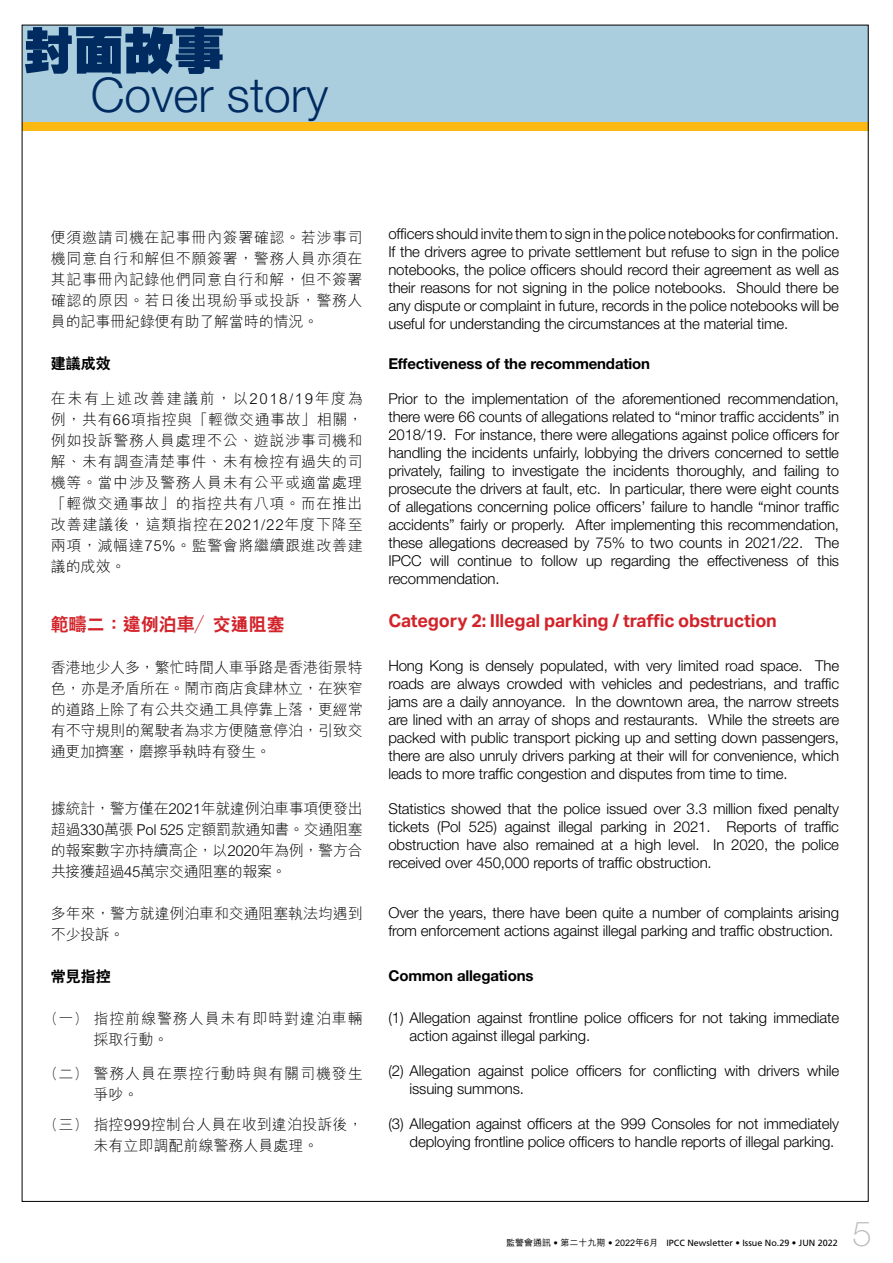
<style>
.page{position:relative;width:893px;height:1263px;background:#fff}
.page>*{position:absolute;margin:0;border:0;box-sizing:border-box;transform-origin:0 0}
.t1{font:800 50.25px "C Hei HK";color:#002b60}
.t2{font:300 48px "Helvetica Neue";color:#002b60}
.t3{font:100 34.5px "Helvetica Neue";color:#b6b8ba}
.t4{font:700 18px "Aktiv Grotesk";letter-spacing:-.01em;color:#d2232a}
.t5{font:800 18px "C Hei 2 HK";color:#d2232a}
.t6{font:300 15px/18px "Helvetica Neue";letter-spacing:-.01em;color:#000;text-align:justify}
.t7{font:300 15px/21px "M Hei HK";color:#000;text-align:justify}
.t8{font:700 15px "Helvetica Neue";letter-spacing:-.01em;color:#000}
.t9{font:300 15px/21px "M Hei HK";letter-spacing:.06em;color:#000}
.t10{font:800 15px "C Hei 2 HK";color:#000}
.t11{font:9px "Frutiger";color:#000}
.s1{font-family:"Aktiv Grotesk"}
.s2{font-family:"M Hei HK";font-weight:500}
</style>
<div class="page">
<div style="left:22px;top:25px;width:846px;height:105px;background:#abcedf"></div>
<div style="left:22px;top:122px;width:846px;height:9px;background:#fdb913"></div>
<h1 class="t1" style="left:24px;top:17px;width:202px">封面故事</h1>
<h2 class="t2" style="left:91px;top:65px;width:239px">Cover story</h2>
<p class="t7" style="left:51px;top:226px;width:313px">便須邀請司機在記事冊內簽署確認。若涉事司機同意自行和解但不願簽署，警務人員亦須在其記事冊內記錄他們同意自行和解，但不簽署確認的原因。若日後出現紛爭或投訴，警務人員的記事冊紀錄便有助了解當時的情況。</p>
<p class="t10" style="left:51px;top:353px;width:61px">建議成效</p>
<p class="t7" style="left:51px;top:388px;width:313px">在未有上述改善建議前，以2018/19年度為例，共有66項指控與「輕微交通事故」相關，例如投訴警務人員處理不公、遊說涉事司機和解、未有調查清楚事件、未有檢控有過失的司機等。當中涉及警務人員未有公平或適當處理「輕微交通事故」的指控共有八項。而在推出改善建議後，這類指控在2021/22年度下降至兩項，減幅達75%。監警會將繼續跟進改善建議的成效。</p>
<p class="t5" style="left:51px;top:613px;width:235px">範疇二：違例泊車／交通阻塞</p>
<p class="t7" style="left:51px;top:657px;width:313px">香港地少人多，繁忙時間人車爭路是香港街景特色，亦是矛盾所在。鬧市商店食肆林立，在狹窄的道路上除了有公共交通工具停靠上落，更經常有不守規則的駕駛者為求方便隨意停泊，引致交通更加擠塞，磨擦爭執時有發生。</p>
<p class="t7" style="left:51px;top:798px;width:313px">據統計，警方僅在2021年就違例泊車事項便發出超過330萬張 Pol 525 定額罰款通知書。交通阻塞的報案數字亦持續高企，以2020年為例，警方合共接獲超過45萬宗交通阻塞的報案。</p>
<p class="t7" style="left:51px;top:903px;width:313px">多年來，警方就違例泊車和交通阻塞執法均遇到不少投訴。</p>
<p class="t10" style="left:51px;top:967px;width:61px">常見指控</p>
<p class="t9" style="left:93px;top:1008px;width:271px;text-indent:-43px">（一） 指控前線警務人員未有即時對違泊車輛採取行動。</p>
<p class="t9" style="left:93px;top:1062px;width:271px;text-indent:-43px">（二） 警務人員在票控行動時與有關司機發生爭吵。</p>
<p class="t7" style="left:51px;top:1113px;width:313px;text-align:center">（三） 指控<span class="s1">999</span>控制台人員在收到違泊投訴後，未有立即調配前線警務人員處理。</p>
<p class="t6" style="left:388px;top:225px;width:452px">officers should invite them to sign in the police notebooks for confirmation.<br>If the drivers agree to private settlement but refuse to sign in the police notebooks, the police officers should record their agreement as well as their reasons for not signing in the police notebooks. Should there be any dispute or complaint in future, records in the police notebooks will be useful for understanding the circumstances at the material time.</p>
<p class="t8" style="left:388px;top:354px;width:263px">Effectiveness of the recommendation</p>
<p class="t6" style="left:388px;top:389px;width:452px">Prior to the implementation of the aforementioned recommendation, there were 66 counts of allegations related to “minor traffic accidents” in 2018/19. For instance, there were allegations against police officers for handling the incidents unfairly, lobbying the drivers concerned to settle privately, failing to investigate the incidents thoroughly, and failing to prosecute the drivers at fault, etc. In particular, there were eight counts of allegations concerning police officers’ failure to handle “minor traffic accidents” fairly or properly. After implementing this recommendation, these allegations decreased by 75% to two counts in 2021/22. The IPCC will continue to follow up regarding the effectiveness of this recommendation.</p>
<p class="t4" style="left:388px;top:610px;width:390px">Category 2: Illegal parking / traffic obstruction</p>
<p class="t6" style="left:388px;top:656px;width:452px">Hong Kong is densely populated, with very limited road space. The roads are always crowded with vehicles and pedestrians, and traffic jams are a daily annoyance. In the downtown area, the narrow streets are lined with an array of shops and restaurants. While the streets are packed with public transport picking up and setting down passengers, there are also unruly drivers parking at their will for convenience, which leads to more traffic congestion and disputes from time to time.</p>
<p class="t6" style="left:388px;top:799px;width:452px">Statistics showed that the police issued over 3.3 million fixed penalty tickets (Pol 525) against illegal parking in 2021. Reports of traffic obstruction have also remained at a high level. In 2020, the police received over 450,000 reports of traffic obstruction.</p>
<p class="t6" style="left:388px;top:903px;width:452px">Over the years, there have been quite a number of complaints arising from enforcement actions against illegal parking and traffic obstruction.</p>
<p class="t8" style="left:388px;top:966px;width:147px">Common allegations</p>
<p class="t6" style="left:410px;top:1008px;width:431px;text-indent:-21px">(1) Allegation against frontline police officers for not taking immediate action against illegal parking.</p>
<p class="t6" style="left:410px;top:1061px;width:431px;text-indent:-21px">(2) Allegation against police officers for conflicting with drivers while issuing summons.</p>
<p class="t6" style="left:410px;top:1114px;width:431px;text-indent:-21px">(3) Allegation against officers at the 999 Consoles for not immediately deploying frontline police officers to handle reports of illegal parking.</p>
<p class="t11" style="left:506px;top:1237px;width:333px"><span class="s2">監警會通訊</span> • <span class="s2">第二十九期</span> • <span class="s2">2022年6月</span> IPCC Newsletter • Issue No.29 • JUN 2022</p>
<h3 class="t3" style="left:852px;top:1214px;width:21px">5</h3>
</div>
